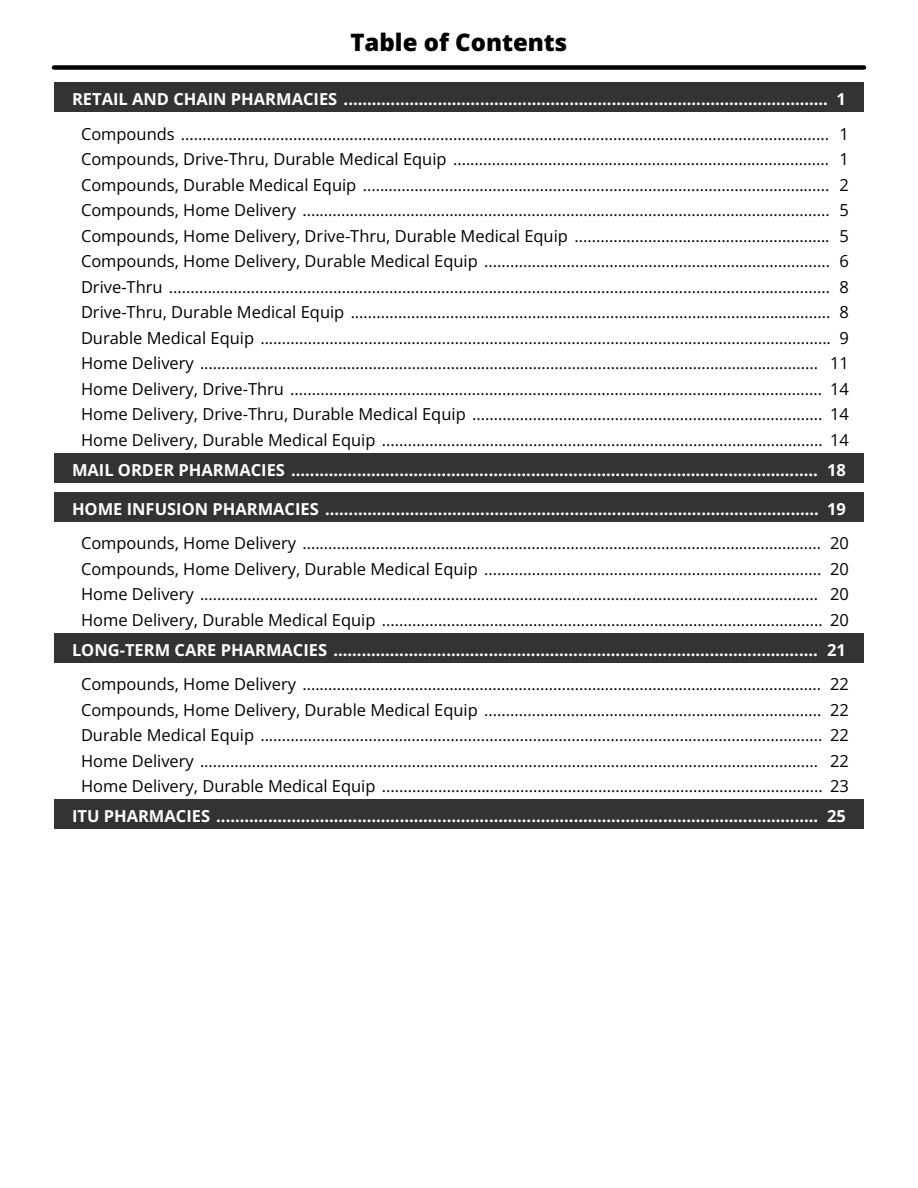
<style>
.page{position:relative;width:918px;height:1188px;background:#fff}
.page>*{position:absolute;margin:0;border:0;box-sizing:border-box;transform-origin:0 0}
.t1{font:800 24px "Open Sans";color:#000}
.t2{font:16.5px/25.5px "Open Sans";color:#000;text-align:justify}
.t3{font:700 16.5px "Open Sans";color:#fff}
</style>
<div class="page">
<div style="left:54px;top:65px;width:810px;height:5px;background:#000"></div>
<div style="left:54px;top:82px;width:810px;height:30px;background:#333"></div>
<div style="left:54px;top:453px;width:810px;height:30px;background:#333"></div>
<div style="left:54px;top:492px;width:810px;height:30px;background:#333"></div>
<div style="left:54px;top:633px;width:810px;height:30px;background:#333"></div>
<div style="left:54px;top:800px;width:810px;height:30px;background:#333"></div>
<h1 class="t1" style="left:350px;top:25px;width:218px">Table of Contents</h1>
<p class="t3" style="left:72px;top:87px;width:775px">RETAIL AND CHAIN PHARMACIES ....................................................................................................... 1</p>
<p class="t2" style="left:81px;top:120px;width:769px">Compounds ...................................................................................................................................................... 1<br>Compounds, Drive-Thru, Durable Medical Equip ....................................................................................... 1<br>Compounds, Durable Medical Equip ............................................................................................................ 2<br>Compounds, Home Delivery .......................................................................................................................... 5<br>Compounds, Home Delivery, Drive-Thru, Durable Medical Equip ........................................................... 5<br>Compounds, Home Delivery, Durable Medical Equip ................................................................................ 6<br>Drive-Thru ......................................................................................................................................................... 8<br>Drive-Thru, Durable Medical Equip ............................................................................................................... 8<br>Durable Medical Equip .................................................................................................................................... 9<br>Home Delivery ............................................................................................................................................... 11<br>Home Delivery, Drive-Thru ........................................................................................................................... 14<br>Home Delivery, Drive-Thru, Durable Medical Equip ................................................................................. 14<br>Home Delivery, Durable Medical Equip ...................................................................................................... 14</p>
<p class="t3" style="left:72px;top:458px;width:775px">MAIL ORDER PHARMACIES ................................................................................................................ 18</p>
<p class="t3" style="left:72px;top:497px;width:775px">HOME INFUSION PHARMACIES ......................................................................................................... 19</p>
<p class="t2" style="left:81px;top:530px;width:769px">Compounds, Home Delivery ........................................................................................................................ 20<br>Compounds, Home Delivery, Durable Medical Equip .............................................................................. 20<br>Home Delivery ............................................................................................................................................... 20<br>Home Delivery, Durable Medical Equip ...................................................................................................... 20</p>
<p class="t3" style="left:72px;top:638px;width:775px">LONG-TERM CARE PHARMACIES ....................................................................................................... 21</p>
<p class="t2" style="left:81px;top:671px;width:769px">Compounds, Home Delivery ........................................................................................................................ 22<br>Compounds, Home Delivery, Durable Medical Equip .............................................................................. 22<br>Durable Medical Equip .................................................................................................................................. 22<br>Home Delivery ............................................................................................................................................... 22<br>Home Delivery, Durable Medical Equip ...................................................................................................... 23</p>
<p class="t3" style="left:72px;top:804px;width:775px">ITU PHARMACIES ................................................................................................................................ 25</p>
</div>
